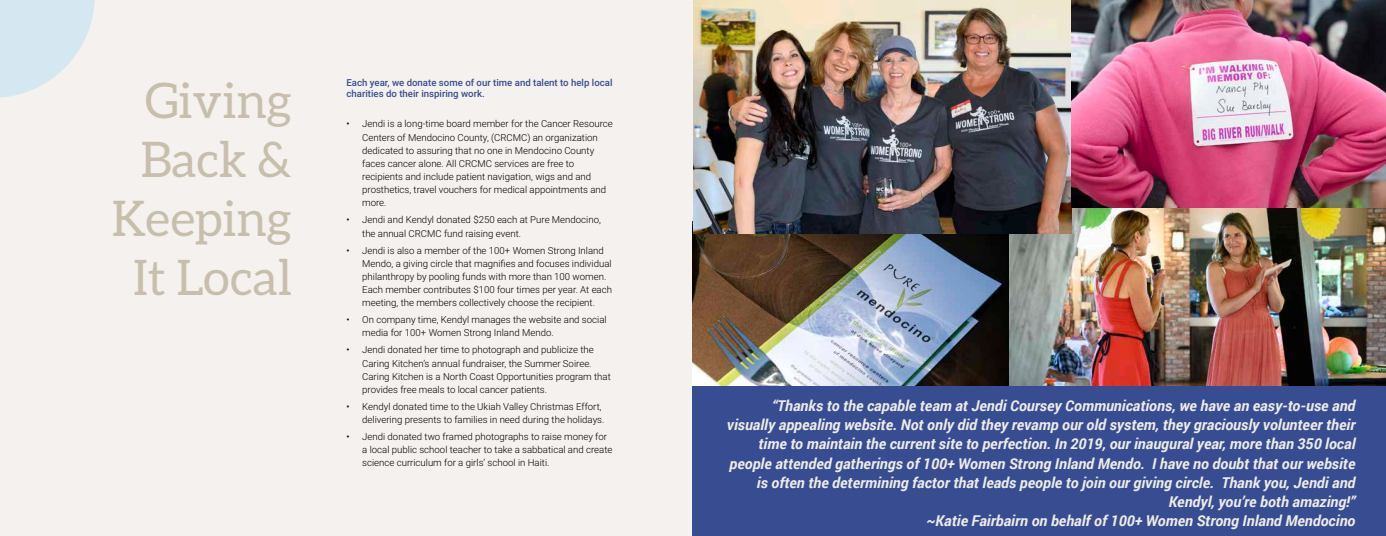
<style>
.page{position:relative;width:1386px;height:536px;background:#fff}
.page>*{position:absolute;margin:0;border:0;box-sizing:border-box;transform-origin:0 0}
.t1{font:49px/58.8px "Aleo";color:#c8bead;text-align:right}
.t2{font:italic 700 14.88px/19.2px "Roboto";color:#eeece7;text-align:right}
.t3{font:300 9.62px/13.1px "Roboto";color:#000}
.t4{font:500 9.62px/11.5px "Roboto";color:#384d91}
</style>
<div class="page">
<div style="left:0;top:0;width:693px;height:535px;background:#f4f1ee"></div>
<img style="left:693px;top:234px;width:316px;height:152px">
<img style="left:1009px;top:207px;width:377px;height:179px">
<div style="left:693px;top:386px;width:693px;height:149px;background:#384d91"></div>
<svg style="left:0;top:0;width:95px;height:98px"></svg>
<img style="left:693px;top:0;width:378px;height:234px">
<img style="left:1071px;top:0;width:315px;height:207px">
<h1 class="t1" style="left:112px;top:70px;width:182px">Giving<br>Back &amp;<br>Keeping<br>It Local</h1>
<p class="t4" style="left:346px;top:76px;width:268px">Each year, we donate some of our time and talent to help local charities do their inspiring work.</p>
<p class="t3" style="left:362px;top:117px;width:252px;text-indent:-16px">• Jendi is a long-time board member for the Cancer Resource Centers of Mendocino County, (CRCMC) an organization dedicated to assuring that no one in Mendocino County faces cancer alone. All CRCMC services are free to recipients and include patient navigation, wigs and and prosthetics, travel vouchers for medical appointments and more.</p>
<p class="t3" style="left:362px;top:213px;width:240px;text-indent:-16px">• Jendi and Kendyl donated $250 each at Pure Mendocino, the annual CRCMC fund raising event.</p>
<p class="t3" style="left:362px;top:243px;width:251px;text-indent:-16px">• Jendi is also a member of the 100+ Women Strong Inland Mendo, a giving circle that magnifies and focuses individual philanthropy by pooling funds with more than 100 women.<br>Each member contributes $100 four times per year. At each meeting, the members collectively choose the recipient.</p>
<p class="t3" style="left:362px;top:313px;width:246px;text-indent:-16px">• On company time, Kendyl manages the website and social media for 100+ Women Strong Inland Mendo.</p>
<p class="t3" style="left:362px;top:343px;width:250px;text-indent:-16px">• Jendi donated her time to photograph and publicize the Caring Kitchen’s annual fundraiser, the Summer Soiree.<br>Caring Kitchen is a North Coast Opportunities program that provides free meals to local cancer patients.</p>
<p class="t3" style="left:346px;top:399px;width:259px;text-align:right">• Kendyl donated time to the Ukiah Valley Christmas Effort, delivering presents to families in need during the holidays.</p>
<p class="t3" style="left:362px;top:429px;width:252px;text-indent:-16px">• Jendi donated two framed photographs to raise money for a local public school teacher to take a sabbatical and create science curriculum for a girls’ school in Haiti.</p>
<p class="t2" style="left:727px;top:395px;width:630px">“Thanks to the capable team at Jendi Coursey Communications, we have an easy-to-use and visually appealing website. Not only did they revamp our old system, they graciously volunteer their time to maintain the current site to perfection. In 2019, our inaugural year, more than 350 local people attended gatherings of 100+ Women Strong Inland Mendo. I have no doubt that our website is often the determining factor that leads people to join our giving circle. Thank you, Jendi and Kendyl, you’re both amazing!”<br>~Katie Fairbairn on behalf of 100+ Women Strong Inland Mendocino</p>
</div>
